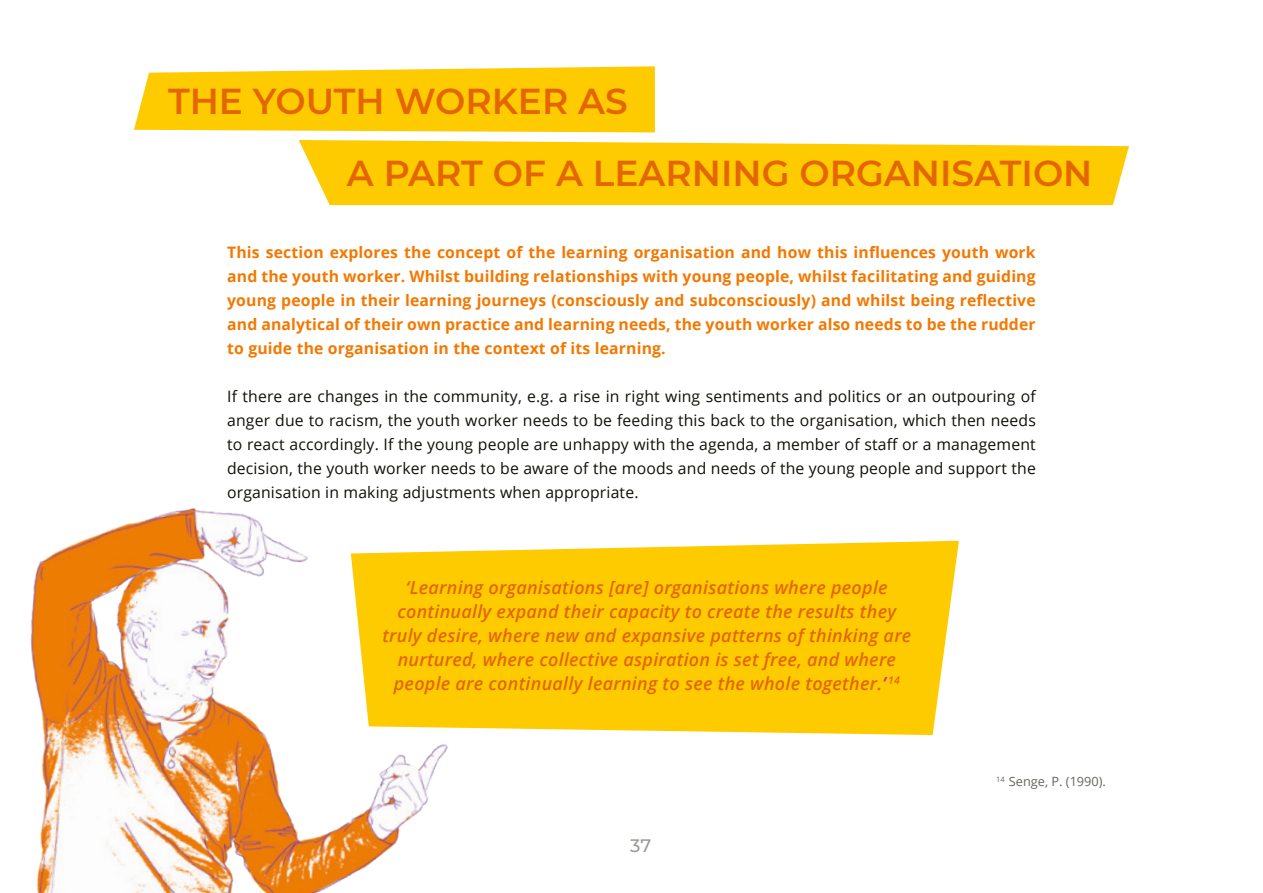
<style>
.page{position:relative;width:1263px;height:893px;background:#fff}
.page>*{position:absolute;margin:0;border:0;box-sizing:border-box;transform-origin:0 0}
.t1{font:600 36px/72px "Montserrat";color:#e46600}
.t2{font:italic 600 18px/24px "Open Sans";letter-spacing:.015em;color:#e46600;text-align:center}
.t3{font:500 18px "Montserrat";color:#9c9894}
.t4{font:15.75px/24px "Open Sans";letter-spacing:.01em;color:#110f08;text-align:justify}
.t5{font:700 15.75px/24px "Open Sans";letter-spacing:.01em;color:#f37800;text-align:justify}
.t6{font:12.75px "Open Sans";color:#686560}
.s1{color:#e42591}
</style>
<div class="page">
<svg style="left:134px;top:66px;width:521px;height:66px;background:#fecf14"></svg>
<svg style="left:299px;top:140px;width:830px;height:65px;background:#fece12"></svg>
<img style="left:30px;top:508px;width:418px;height:385px">
<svg style="left:351px;top:541px;width:608px;height:194px;background:#fecf16"></svg>
<h1 class="t1" style="left:347px;top:64px;width:747px;text-indent:-179px">THE YOUTH WORKER AS<br>A PART OF A LEARNING ORGANISATION</h1>
<p class="t5" style="left:227px;top:240px;width:810px">This section explores the concept of the learning organisation and how this influences youth work and the youth worker. Whilst building relationships with young people, whilst facilitating and guiding young people in their learning journeys (consciously and subconsciously) and whilst being reflective and analytical of their own practice and learning needs, the youth worker also needs to be the rudder to guide the organisation in the context of its learning.</p>
<p class="t4" style="left:227px;top:384px;width:810px">If there are changes in the community, e.g. a rise in right wing sentiments and politics or an outpouring of anger due to racism, the youth worker needs to be feeding this back to the organisation, which then needs to react accordingly. If the young people are unhappy with the agenda, a member of staff or a management decision, the youth worker needs to be aware of the moods and needs of the young people and support the organisation in making adjustments when appropriate.</p>
<p class="t2" style="left:382px;top:575px;width:531px">‘Learning organisations [are] organisations where people continually expand their capacity to create the results they truly desire, where new and expansive patterns of thinking are nurtured, where collective aspiration is set free, and where people are continually learning to see the whole together.<span class="s1">’</span> <sup>14</sup></p>
<p class="t3" style="left:630px;top:832px;width:22px">37</p>
<p class="t6" style="left:996px;top:772px;width:111px"><sup>14</sup> Senge, P. (1990).</p>
</div>
